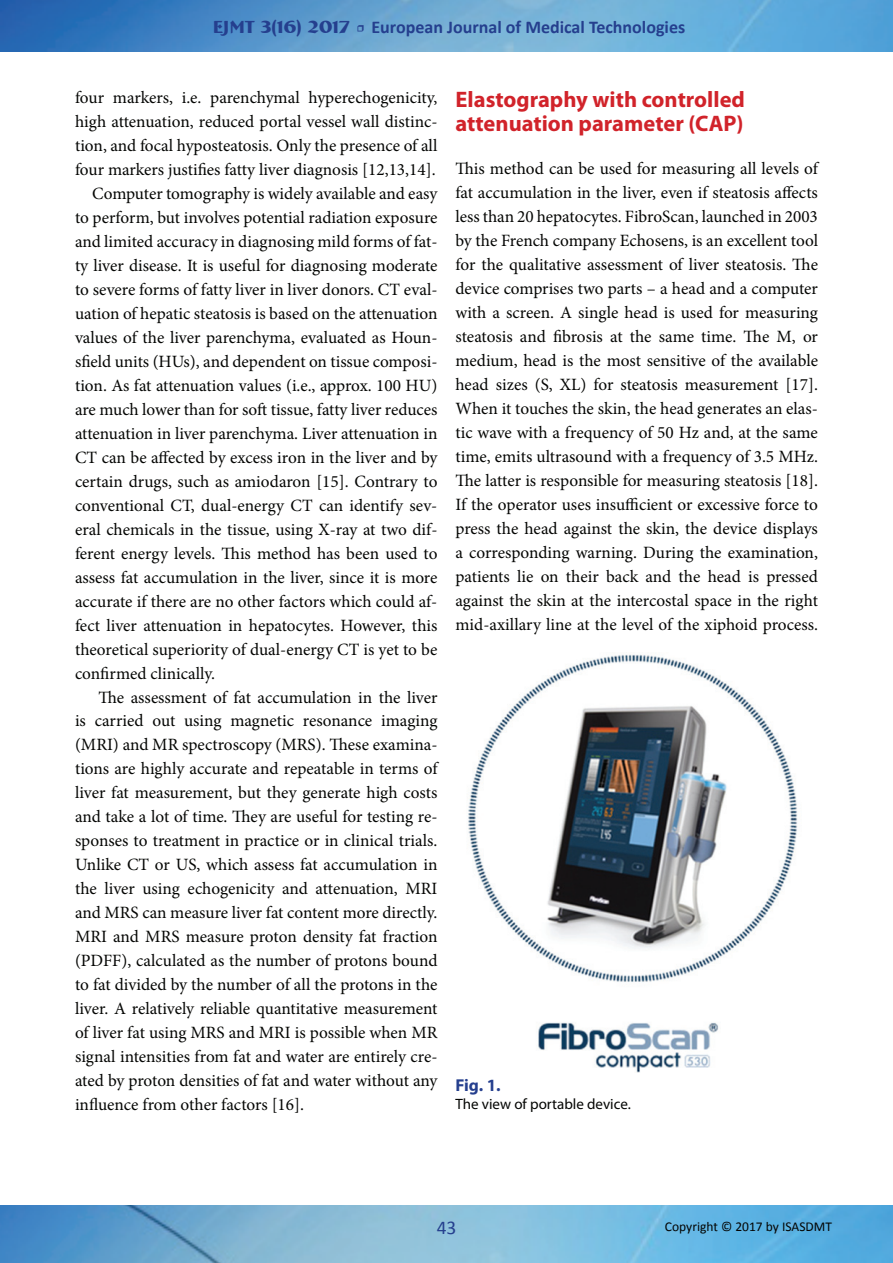
<style>
.page{position:relative;width:893px;height:1263px;background:#fff}
.page>*{position:absolute;margin:0;border:0;box-sizing:border-box;transform-origin:0 0}
.t1{font:700 22.5px/24px "Myriad Pro";color:#d1232a}
.t2{font:19.5px "Calibri";color:#253f8e}
.t3{font:700 18px "Calibri";color:#253f8e}
.t4{font:17.25px/24px "Minion Pro";color:#040503;text-align:justify}
.t5{font:700 17.25px "Myriad Pro";color:#253f8e}
.t6{font:15px "Myriad Pro";color:#040503}
.t7{font:13.5px "Calibri";color:#040503}
.s1{font-family:"Bremen BT"}
.s2{font-family:"Minion Pro";font-weight:400}
</style>
<div class="page">
<img style="left:0;top:0;width:893px;height:52px">
<img style="left:0;top:1205px;width:893px;height:58px">
<img style="left:468px;top:654px;width:330px;height:419px">
<p class="t3" style="left:213px;top:15px;width:474px"><span class="s1">EJMT 3(16) 2017</span> <span class="s2">•</span> European Journal of Medical Technologies</p>
<p class="t4" style="left:75px;top:85px;width:364px">four markers, i.e. parenchymal hyperechogenicity,</p>
<p class="t4" style="left:75px;top:109px;width:364px">high attenuation, reduced portal vessel wall distinc-</p>
<p class="t4" style="left:75px;top:133px;width:364px">tion, and focal hyposteatosis. Only the presence of all</p>
<p class="t4" style="left:75px;top:157px;width:362px">four markers justifies fatty liver diagnosis [12,13,14].</p>
<p class="t4" style="left:92px;top:181px;width:347px">Computer tomography is widely available and easy</p>
<p class="t4" style="left:75px;top:205px;width:364px">to perform, but involves potential radiation exposure</p>
<p class="t4" style="left:75px;top:229px;width:364px">and limited accuracy in diagnosing mild forms of fat-</p>
<p class="t4" style="left:75px;top:253px;width:364px">ty liver disease. It is useful for diagnosing moderate</p>
<p class="t4" style="left:75px;top:277px;width:364px">to severe forms of fatty liver in liver donors. CT eval-</p>
<p class="t4" style="left:75px;top:301px;width:364px">uation of hepatic steatosis is based on the attenuation</p>
<p class="t4" style="left:75px;top:325px;width:364px">values of the liver parenchyma, evaluated as Houn-</p>
<p class="t4" style="left:75px;top:349px;width:364px">sfield units (HUs), and dependent on tissue composi-</p>
<p class="t4" style="left:75px;top:373px;width:364px">tion. As fat attenuation values (i.e., approx. 100 HU)</p>
<p class="t4" style="left:75px;top:397px;width:364px">are much lower than for soft tissue, fatty liver reduces</p>
<p class="t4" style="left:75px;top:421px;width:364px">attenuation in liver parenchyma. Liver attenuation in</p>
<p class="t4" style="left:75px;top:445px;width:364px">CT can be affected by excess iron in the liver and by</p>
<p class="t4" style="left:75px;top:469px;width:364px">certain drugs, such as amiodaron [15]. Contrary to</p>
<p class="t4" style="left:75px;top:493px;width:364px">conventional CT, dual-energy CT can identify sev-</p>
<p class="t4" style="left:75px;top:517px;width:364px">eral chemicals in the tissue, using X-ray at two dif-</p>
<p class="t4" style="left:75px;top:541px;width:364px">ferent energy levels. This method has been used to</p>
<p class="t4" style="left:75px;top:565px;width:364px">assess fat accumulation in the liver, since it is more</p>
<p class="t4" style="left:75px;top:589px;width:364px">accurate if there are no other factors which could af-</p>
<p class="t4" style="left:75px;top:613px;width:364px">fect liver attenuation in hepatocytes. However, this</p>
<p class="t4" style="left:75px;top:637px;width:364px">theoretical superiority of dual-energy CT is yet to be</p>
<p class="t4" style="left:75px;top:661px;width:142px">confirmed clinically.</p>
<p class="t4" style="left:99px;top:685px;width:340px">The assessment of fat accumulation in the liver</p>
<p class="t4" style="left:75px;top:709px;width:364px">is carried out using magnetic resonance imaging</p>
<p class="t4" style="left:75px;top:733px;width:364px">(MRI) and MR spectroscopy (MRS). These examina-</p>
<p class="t4" style="left:75px;top:757px;width:364px">tions are highly accurate and repeatable in terms of</p>
<p class="t4" style="left:75px;top:781px;width:364px">liver fat measurement, but they generate high costs</p>
<p class="t4" style="left:75px;top:805px;width:364px">and take a lot of time. They are useful for testing re-</p>
<p class="t4" style="left:75px;top:829px;width:364px">sponses to treatment in practice or in clinical trials.</p>
<p class="t4" style="left:75px;top:853px;width:364px">Unlike CT or US, which assess fat accumulation in</p>
<p class="t4" style="left:75px;top:877px;width:364px">the liver using echogenicity and attenuation, MRI</p>
<p class="t4" style="left:75px;top:901px;width:364px">and MRS can measure liver fat content more directly.</p>
<p class="t4" style="left:75px;top:925px;width:364px">MRI and MRS measure proton density fat fraction</p>
<p class="t4" style="left:75px;top:949px;width:364px">(PDFF), calculated as the number of protons bound</p>
<p class="t4" style="left:75px;top:973px;width:364px">to fat divided by the number of all the protons in the</p>
<p class="t4" style="left:75px;top:997px;width:364px">liver. A relatively reliable quantitative measurement</p>
<p class="t4" style="left:75px;top:1021px;width:364px">of liver fat using MRS and MRI is possible when MR</p>
<p class="t4" style="left:75px;top:1045px;width:364px">signal intensities from fat and water are entirely cre-</p>
<p class="t4" style="left:75px;top:1069px;width:364px">ated by proton densities of fat and water without any</p>
<p class="t4" style="left:75px;top:1093px;width:231px">influence from other factors [16].</p>
<h1 class="t1" style="left:455px;top:87px;width:291px">Elastography with controlled attenuation parameter (CAP)</h1>
<p class="t4" style="left:455px;top:157px;width:364px">This method can be used for measuring all levels of fat accumulation in the liver, even if steatosis affects less than 20 hepatocytes. FibroScan, launched in 2003 by the French company Echosens, is an excellent tool for the qualitative assessment of liver steatosis. The device comprises two parts – a head and a computer with a screen. A single head is used for measuring steatosis and fibrosis at the same time. The M, or medium, head is the most sensitive of the available head sizes (S, XL) for steatosis measurement [17].<br>When it touches the skin, the head generates an elas&shy;tic wave with a frequency of 50 Hz and, at the same time, emits ultrasound with a frequency of 3.5 MHz.<br>The latter is responsible for measuring steatosis [18].<br>If the operator uses insufficient or excessive force to press the head against the skin, the device displays a corresponding warning. During the examination, patients lie on their back and the head is pressed against the skin at the intercostal space in the right mid-axillary line at the level of the xiphoid process.</p>
<p class="t5" style="left:455px;top:1074px;width:47px">Fig. 1.</p>
<p class="t6" style="left:455px;top:1094px;width:177px">The view of portable device.</p>
<p class="t2" style="left:437px;top:1215px;width:21px">43</p>
<p class="t7" style="left:665px;top:1218px;width:169px">Copyright © 2017 by ISASDMT</p>
</div>
